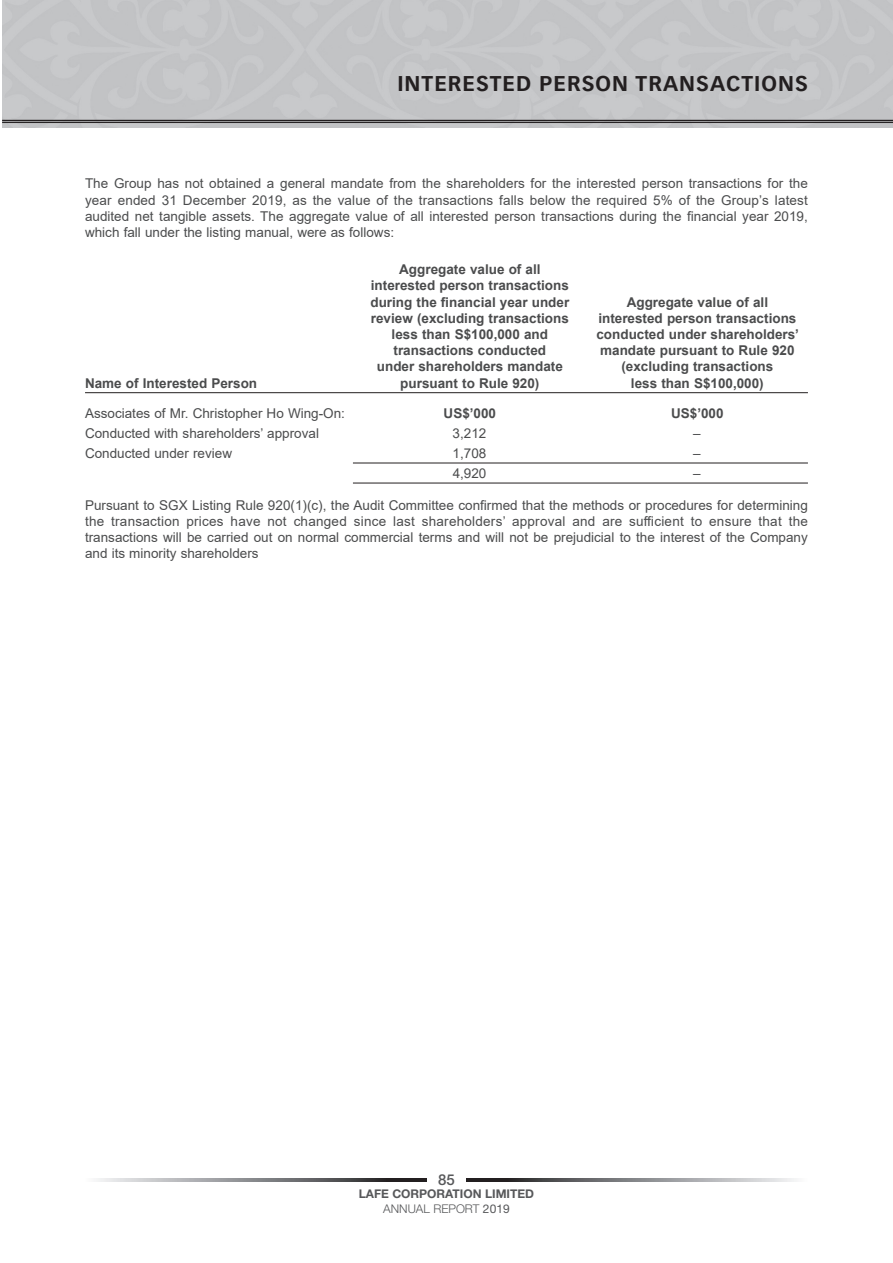
<style>
.page{position:relative;width:893px;height:1263px;background:#fff}
.page>*{position:absolute;margin:0;border:0;box-sizing:border-box;transform-origin:0 0}
.t1{font:700 21px "Vectora LT Std";letter-spacing:.05em;color:#231f20}
.t2{font:500 15px "Helvetica Neue LT Std";color:#57585a}
.t3{font:13.5px/16.2px "Arial";color:#4b4c4d;text-align:justify}
.t4{font:700 13.5px/16.2px "Arial";color:#4b4c4d;text-align:center}
.t5{font:700 12px/14.4px "Helvetica Neue LT Std";color:#57585a;text-align:center}
.s1{font-weight:300}
.s2{font-weight:400}
</style>
<div class="page">
<hr style="left:2px;top:122px;width:891px;height:1px;background:#231f20">
<hr style="left:2px;top:120px;width:891px;height:1px;background:#231f20">
<img style="left:97px;top:1179px;width:329px;height:3px">
<img style="left:467px;top:1179px;width:329px;height:3px">
<hr style="left:85px;top:392px;width:723px;height:1px;background:#231f20">
<hr style="left:353px;top:463px;width:455px;height:1px;background:#231f20">
<hr style="left:353px;top:483px;width:455px;height:1px;background:#231f20">
<h1 class="t1" style="left:397px;top:72px;width:412px">INTERESTED PERSON TRANSACTIONS</h1>
<p class="t3" style="left:85px;top:176px;width:724px">The Group has not obtained a general mandate from the shareholders for the interested person transactions for the year ended 31 December 2019, as the value of the transactions falls below the required 5% of the Group’s latest audited net tangible assets. The aggregate value of all interested person transactions during the financial year 2019, which fall under the listing manual, were as follows:</p>
<p class="t4" style="left:85px;top:375px;width:174px">Name of Interested Person</p>
<p class="t4" style="left:370px;top:261px;width:200px">Aggregate value of all interested person transactions during the financial year under review (excluding transactions less than S$100,000 and transactions conducted<br>under shareholders mandate pursuant to Rule 920)</p>
<p class="t4" style="left:596px;top:294px;width:204px">Aggregate value of all interested person transactions conducted under shareholders’ mandate pursuant to Rule 920 (excluding transactions<br>less than S$100,000)</p>
<p class="t3" style="left:85px;top:405px;width:261px">Associates of Mr. Christopher Ho Wing-On:</p>
<p class="t4" style="left:444px;top:405px;width:54px">US$’000</p>
<p class="t4" style="left:671px;top:405px;width:54px">US$’000</p>
<p class="t3" style="left:85px;top:425px;width:235px">Conducted with shareholders’ approval</p>
<p class="t3" style="left:453px;top:425px;width:35px">3,212</p>
<p class="t3" style="left:693px;top:425px;width:9px">–</p>
<p class="t3" style="left:85px;top:445px;width:149px">Conducted under review</p>
<p class="t3" style="left:453px;top:445px;width:35px">1,708</p>
<p class="t3" style="left:693px;top:445px;width:9px">–</p>
<p class="t3" style="left:453px;top:465px;width:35px">4,920</p>
<p class="t3" style="left:693px;top:465px;width:9px">–</p>
<p class="t3" style="left:85px;top:497px;width:724px">Pursuant to SGX Listing Rule 920(1)(c), the Audit Committee confirmed that the methods or procedures for determining the transaction prices have not changed since last shareholders’ approval and are sufficient to ensure that the transactions will be carried out on normal commercial terms and will not be prejudicial to the interest of the Company and its minority shareholders</p>
<p class="t2" style="left:438px;top:1171px;width:18px">85</p>
<p class="t5" style="left:359px;top:1187px;width:177px">LAFE CORPORATION LIMITED<br><span class="s1">ANNUAL REPORT</span> <span class="s2">2019</span></p>
</div>
